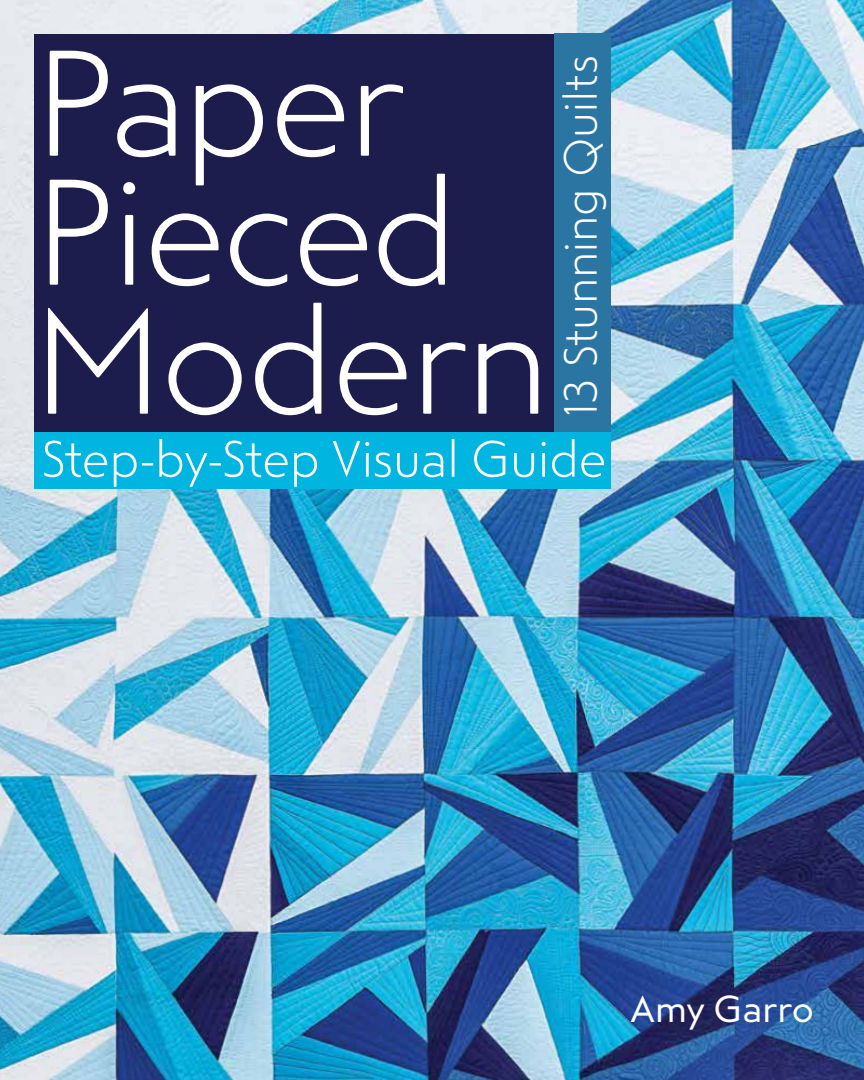
<style>
.page{position:relative;width:864px;height:1080px;background:#fff}
.page>*{position:absolute;margin:0;border:0;box-sizing:border-box;transform-origin:0 0}
.t1{font:150px/129px "Steagal Li";letter-spacing:-.025em;color:#fff}
.t2{font:51px "Steagal Li";letter-spacing:-.025em;color:#fff}
.t3{font:46.5px "Steagal Li";letter-spacing:-.02em;color:#fff}
.t4{font:37.5px "Steagal Re";letter-spacing:-.005em;color:#fff}
</style>
<div class="page">
<img style="left:0;top:0;width:864px;height:1080px">
<div style="left:34px;top:34px;width:520px;height:398px;background:#1d1d4d"></div>
<div style="left:554px;top:34px;width:57px;height:455px;background:#2b75a2"></div>
<div style="left:34px;top:432px;width:577px;height:57px;background:#00b5df"></div>
<h1 class="t1" style="left:34px;top:42px;width:519px">Paper<br>Pieced<br>Modern</h1>
<p class="t3" style="left:555px;top:417px;width:364px;rotate:-90deg">13 Stunning Quilts</p>
<p class="t2" style="left:40px;top:431px;width:568px">Step-by-Step Visual Guide</p>
<p class="t4" style="left:630px;top:988px;width:185px">Amy Garro</p>
</div>
